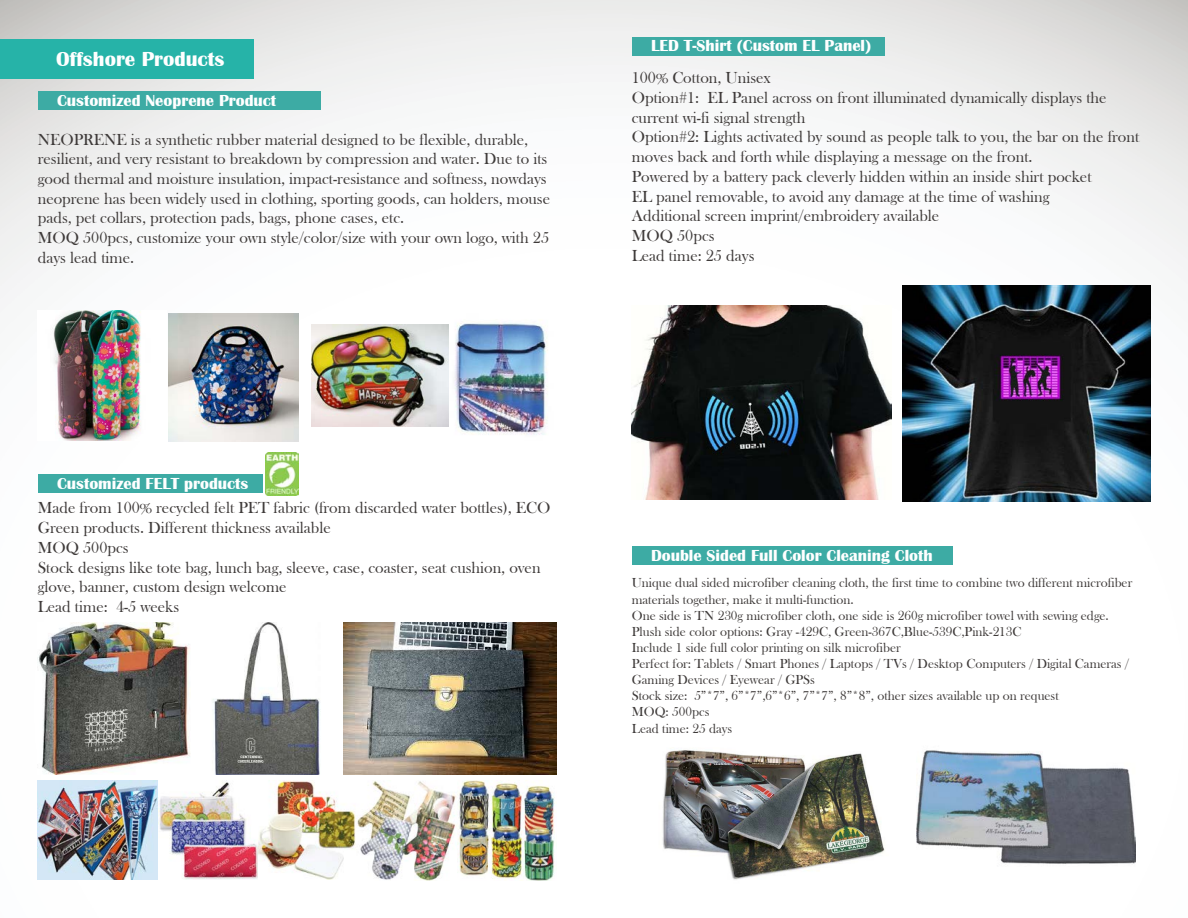
<style>
.page{position:relative;width:1188px;height:918px;background:#fff}
.page>*{position:absolute;margin:0;border:0;box-sizing:border-box;transform-origin:0 0}
.t1{font:700 20.85px "Britannic";color:#fff}
.t2{font:16.5px/19.6px "Bask Old Face";color:#3e3a39}
.t3{font:700 16.5px "Britannic";color:#fff}
.t4{font:13.5px/16.2px "Bask Old Face";color:#3e3a39}
</style>
<div class="page">
<img style="left:0;top:0;width:1188px;height:881px">
<img style="left:651px;top:735px;width:240px;height:146px">
<img style="left:444px;top:310px;width:112px;height:131px">
<img style="left:311px;top:324px;width:137px;height:103px">
<div style="left:38px;top:91px;width:283px;height:18px;background:#3daba4"></div>
<div style="left:38px;top:474px;width:224px;height:18px;background:#3daba4"></div>
<img style="left:38px;top:780px;width:518px;height:100px">
<img style="left:38px;top:622px;width:518px;height:153px">
<div style="left:632px;top:37px;width:253px;height:18px;background:#3daba4"></div>
<div style="left:632px;top:547px;width:321px;height:18px;background:#3daba4"></div>
<img style="left:632px;top:305px;width:259px;height:195px">
<img style="left:903px;top:285px;width:247px;height:216px">
<svg style="left:1005px;top:720px;width:90px;height:10px"></svg>
<div style="left:0;top:39px;width:253px;height:40px;background:#26b3a8"></div>
<img style="left:38px;top:310px;width:129px;height:131px">
<img style="left:168px;top:313px;width:131px;height:129px">
<img style="left:916px;top:730px;width:219px;height:150px">
<img style="left:265px;top:452px;width:34px;height:44px">
<p class="t1" style="left:56px;top:47px;width:170px">Offshore Products</p>
<p class="t3" style="left:57px;top:91px;width:221px">Customized Neoprene Product</p>
<p class="t2" style="left:38px;top:130px;width:514px">NEOPRENE is a synthetic rubber material designed to be flexible, durable, resilient, and very resistant to breakdown by compression and water. Due to its good thermal and moisture insulation, impact-resistance and softness, nowdays neoprene has been widely used in clothing, sporting goods, can holders, mouse pads, pet collars, protection pads, bags, phone cases, etc.<br>MOQ 500pcs, customize your own style/color/size with your own logo, with 25 days lead time.</p>
<p class="t3" style="left:651px;top:37px;width:222px">LED T-Shirt (Custom EL Panel)</p>
<p class="t2" style="left:632px;top:68px;width:509px">100% Cotton, Unisex<br>Option#1: EL Panel across on front illuminated dynamically displays the current wi-fi signal strength<br>Option#2: Lights activated by sound as people talk to you, the bar on the front moves back and forth while displaying a message on the front.<br>Powered by a battery pack cleverly hidden within an inside shirt pocket<br>EL panel removable, to avoid any damage at the time of washing<br>Additional screen imprint/embroidery available<br>MOQ 50pcs<br>Lead time: 25 days</p>
<p class="t3" style="left:57px;top:474px;width:193px">Customized FELT products</p>
<p class="t2" style="left:38px;top:498px;width:514px">Made from 100% recycled felt PET fabric (from discarded water bottles), ECO Green products. Different thickness available<br>MOQ 500pcs<br>Stock designs like tote bag, lunch bag, sleeve, case, coaster, seat cushion, oven glove, banner, custom design welcome<br>Lead time: 4-5 weeks</p>
<p class="t3" style="left:651px;top:547px;width:283px">Double Sided Full Color Cleaning Cloth</p>
<p class="t4" style="left:632px;top:575px;width:502px">Unique dual sided microfiber cleaning cloth, the first time to combine two different microfiber materials together, make it multi-function.<br>One side is TN 230g microfiber cloth, one side is 260g microfiber towel with sewing edge.<br>Plush side color options: Gray -429C, Green-367C,Blue-539C,Pink-213C<br>Include 1 side full color printing on silk microfiber<br>Perfect for: Tablets / Smart Phones / Laptops / TVs / Desktop Computers / Digital Cameras / Gaming Devices / Eyewear / GPSs<br>Stock size: 5”*7”, 6”*7”,6”*6”, 7”*7”, 8”*8”, other sizes available up on request<br>MOQ: 500pcs<br>Lead time: 25 days</p>
</div>
